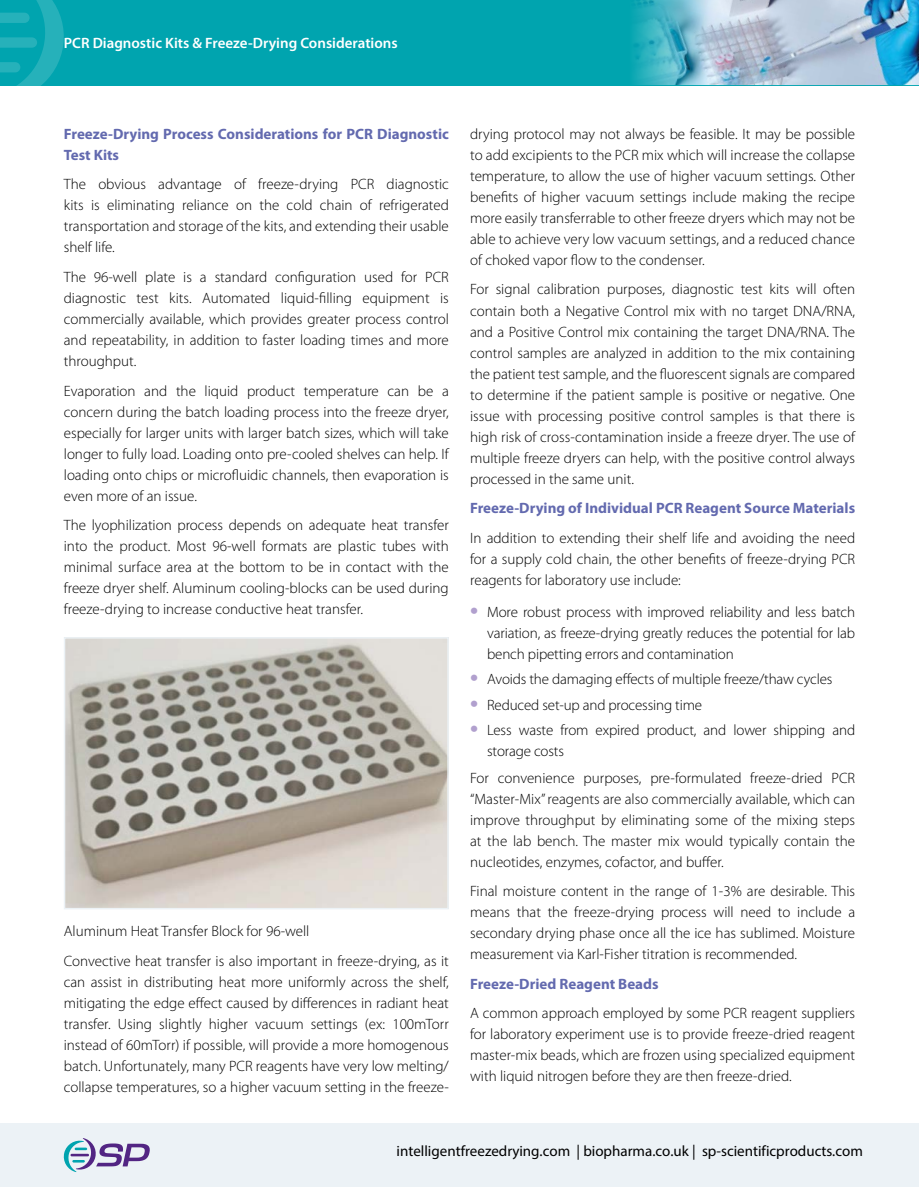
<style>
.page{position:relative;width:919px;height:1187px;background:#fff}
.page>*{position:absolute;margin:0;border:0;box-sizing:border-box;transform-origin:0 0}
.Body_copy{font:300 15px/21px "Myriad Pro";color:#000;text-align:justify}
.Headings{font:700 15px/21px "Myriad Pro";color:#636aaf}
.t1{font:15px "Myriad Pro";color:#000}
.t2{font:600 15px "Myriad Pro";color:#fff}
.s1{font-weight:700;font-size:24px;color:#b1a0ce}
</style>
<div class="page">
<div style="left:0;top:1123px;width:918px;height:63px;background:#ecf2f6"></div>
<svg style="left:64px;top:1138px;width:86px;height:33px"></svg>
<img style="left:67px;top:640px;width:379px;height:266px">
<div style="left:64px;top:637px;width:385px;height:272px;border:2px solid #ecf2f6"></div>
<div style="left:0;top:0;width:918px;height:85px;background:#00a4af"></div>
<svg style="left:0;top:0;width:64px;height:85px"></svg>
<img style="left:633px;top:0;width:285px;height:85px">
<p class="t2" style="left:64px;top:35px;width:335px">PCR Diagnostic Kits &amp; Freeze-Drying Considerations</p>
<p class="Headings" style="left:64px;top:123px;width:386px">Freeze-Drying Process Considerations for PCR Diagnostic<br>Test Kits</p>
<p class="Body_copy" style="left:64px;top:174px;width:386px">The obvious advantage of freeze-drying PCR diagnostic kits is eliminating reliance on the cold chain of refrigerated transportation and storage of the kits, and extending their usable shelf life.</p>
<p class="Body_copy" style="left:64px;top:267px;width:386px">The 96-well plate is a standard configuration used for PCR diagnostic test kits. Automated liquid-filling equipment is commercially available, which provides greater process control and repeatability, in addition to faster loading times and more throughput.</p>
<p class="Body_copy" style="left:64px;top:380px;width:386px">Evaporation and the liquid product temperature can be a concern during the batch loading process into the freeze dryer, especially for larger units with larger batch sizes, which will take longer to fully load. Loading onto pre-cooled shelves can help. If loading onto chips or microfluidic channels, then evaporation is even more of an issue.</p>
<p class="Body_copy" style="left:64px;top:515px;width:386px">The lyophilization process depends on adequate heat transfer into the product. Most 96-well formats are plastic tubes with minimal surface area at the bottom to be in contact with the freeze dryer shelf. Aluminum cooling-blocks can be used during freeze-drying to increase conductive heat transfer.</p>
<p class="Body_copy" style="left:64px;top:920px;width:247px">Aluminum Heat Transfer Block for 96-well</p>
<p class="Body_copy" style="left:64px;top:951px;width:386px">Convective heat transfer is also important in freeze-drying, as it can assist in distributing heat more uniformly across the shelf, mitigating the edge effect caused by differences in radiant heat transfer. Using slightly higher vacuum settings (ex: 100mTorr instead of 60mTorr) if possible, will provide a more homogenous batch. Unfortunately, many PCR reagents have very low melting/ collapse temperatures, so a higher vacuum setting in the freeze-</p>
<p class="Body_copy" style="left:470px;top:124px;width:386px">drying protocol may not always be feasible. It may be possible to add excipients to the PCR mix which will increase the collapse temperature, to allow the use of higher vacuum settings. Other benefits of higher vacuum settings include making the recipe more easily transferrable to other freeze dryers which may not be able to achieve very low vacuum settings, and a reduced chance of choked vapor flow to the condenser.</p>
<p class="Body_copy" style="left:470px;top:279px;width:386px">For signal calibration purposes, diagnostic test kits will often contain both a Negative Control mix with no target DNA/RNA, and a Positive Control mix containing the target DNA/RNA. The control samples are analyzed in addition to the mix containing the patient test sample, and the fluorescent signals are compared to determine if the patient sample is positive or negative. One issue with processing positive control samples is that there is high risk of cross-contamination inside a freeze dryer. The use of multiple freeze dryers can help, with the positive control always processed in the same unit.</p>
<p class="Headings" style="left:470px;top:497px;width:386px">Freeze-Drying of Individual PCR Reagent Source Materials</p>
<p class="Body_copy" style="left:470px;top:527px;width:386px">In addition to extending their shelf life and avoiding the need for a supply cold chain, the other benefits of freeze-drying PCR reagents for laboratory use include:</p>
<p class="Body_copy" style="left:487px;top:602px;width:369px;text-indent:-17px"><span class="s1">•</span> More robust process with improved reliability and less batch variation, as freeze-drying greatly reduces the potential for lab bench pipetting errors and contamination</p>
<p class="Body_copy" style="left:470px;top:669px;width:364px"><span class="s1">•</span> Avoids the damaging effects of multiple freeze/thaw cycles</p>
<p class="Body_copy" style="left:470px;top:694px;width:233px"><span class="s1">•</span> Reduced set-up and processing time</p>
<p class="Body_copy" style="left:487px;top:719px;width:369px;text-indent:-17px"><span class="s1">•</span> Less waste from expired product, and lower shipping and storage costs</p>
<p class="Body_copy" style="left:470px;top:767px;width:386px">For convenience purposes, pre-formulated freeze-dried PCR “Master-Mix” reagents are also commercially available, which can improve throughput by eliminating some of the mixing steps at the lab bench. The master mix would typically contain the nucleotides, enzymes, cofactor, and buffer.</p>
<p class="Body_copy" style="left:470px;top:880px;width:386px">Final moisture content in the range of 1-3% are desirable. This means that the freeze-drying process will need to include a secondary drying phase once all the ice has sublimed. Moisture measurement via Karl-Fisher titration is recommended.</p>
<p class="Headings" style="left:470px;top:973px;width:190px">Freeze-Dried Reagent Beads</p>
<p class="Body_copy" style="left:470px;top:1002px;width:386px">A common approach employed by some PCR reagent suppliers for laboratory experiment use is to provide freeze-dried reagent master-mix beads, which are frozen using specialized equipment with liquid nitrogen before they are then freeze-dried.</p>
<p class="t1" style="left:396px;top:1141px;width:468px">intelligentfreezedrying.com | biopharma.co.uk | sp-scientificproducts.com</p>
</div>
